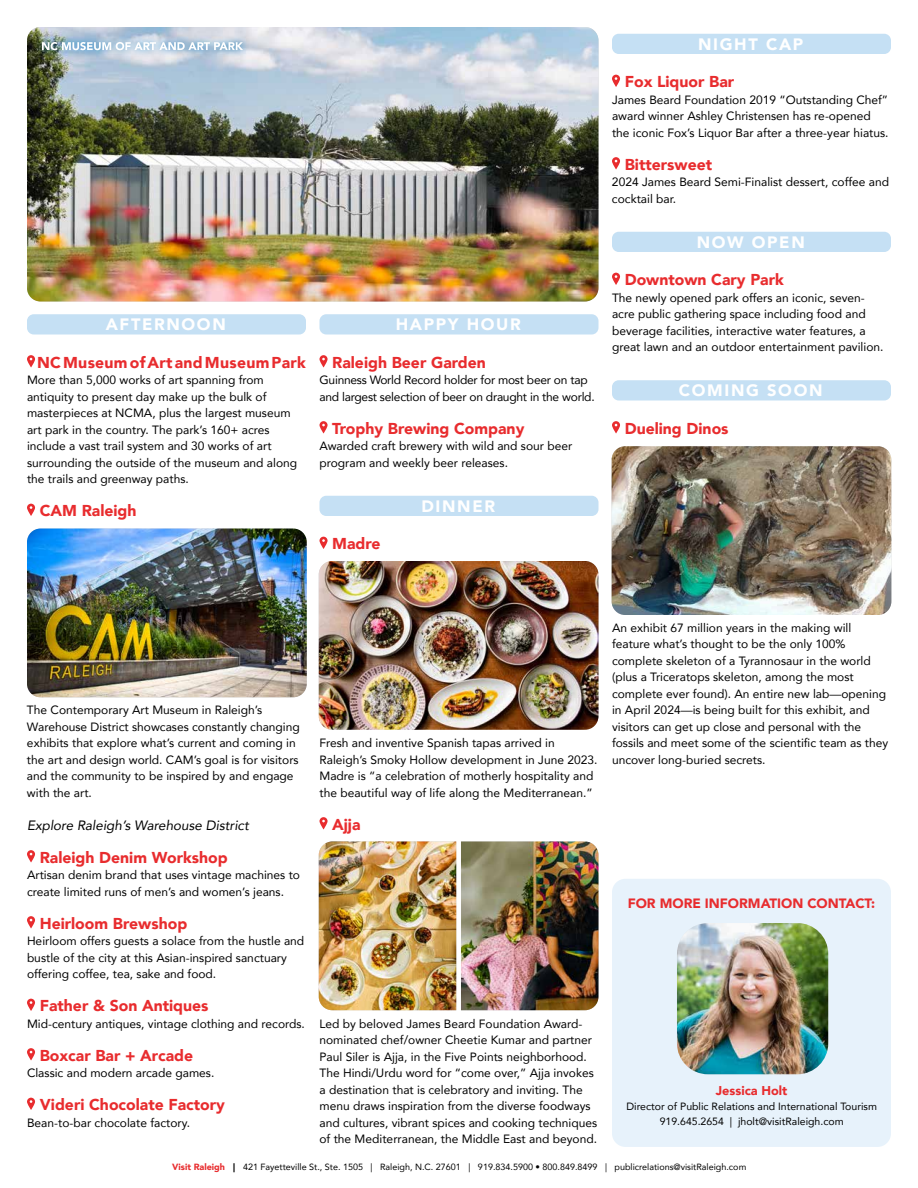
<style>
.page{position:relative;width:918px;height:1188px;background:#fff}
.page>*{position:absolute;margin:0;border:0;box-sizing:border-box;transform-origin:0 0}
.t1{font:900 16.5px "Avenir";letter-spacing:.1em;color:#fff}
.t2{font:900 15.75px "Avenir";color:#e82c2e}
.t3{font:900 15.75px "Avenir";letter-spacing:.02em;color:#e82c2e}
.t4{font:italic 13.5px "Avenir";color:#000}
.t5{font:900 13.5px "Avenir";color:#e82c2e}
.t6{font:900 12.75px "Avenir";color:#e82c2e}
.t7{font:12px/16.5px "Avenir";color:#000}
.t8{font:12px/16.5px "Avenir";letter-spacing:-.02em;color:#000}
.t9{font:10.5px/15px "Avenir";color:#000;text-align:center}
.t10{font:9px "Avenir";color:#000}
.s1{font-weight:900;color:#e82c2e}
.s2{font-weight:900}
</style>
<div class="page">
<div style="left:27px;top:314px;width:279px;height:21px;background:#c5e0f4;border-radius:7px"></div>
<svg style="left:27px;top:355px;width:8px;height:12px"></svg>
<svg style="left:27px;top:504px;width:8px;height:12px"></svg>
<svg style="left:27px;top:850px;width:8px;height:12px"></svg>
<svg style="left:27px;top:916px;width:8px;height:12px"></svg>
<svg style="left:27px;top:999px;width:8px;height:12px"></svg>
<svg style="left:27px;top:1048px;width:8px;height:12px"></svg>
<svg style="left:27px;top:1098px;width:8px;height:12px"></svg>
<div style="left:320px;top:314px;width:278px;height:21px;background:#c5e0f4;border-radius:7px"></div>
<svg style="left:319px;top:355px;width:9px;height:12px"></svg>
<svg style="left:319px;top:421px;width:9px;height:12px"></svg>
<div style="left:320px;top:496px;width:278px;height:20px;background:#c5e0f4;border-radius:7px"></div>
<svg style="left:319px;top:537px;width:9px;height:12px"></svg>
<svg style="left:319px;top:817px;width:9px;height:12px"></svg>
<div style="left:612px;top:34px;width:279px;height:20px;background:#c5e0f4;border-radius:7px"></div>
<svg style="left:612px;top:75px;width:8px;height:12px"></svg>
<svg style="left:612px;top:157px;width:8px;height:12px"></svg>
<div style="left:612px;top:232px;width:279px;height:20px;background:#c5e0f4;border-radius:7px"></div>
<svg style="left:612px;top:273px;width:8px;height:12px"></svg>
<div style="left:612px;top:380px;width:279px;height:21px;background:#c5e0f4;border-radius:7px"></div>
<svg style="left:612px;top:421px;width:8px;height:12px"></svg>
<div style="left:612px;top:879px;width:279px;height:268px;background:#e7f2fb;border-radius:14px"></div>
<img style="left:677px;top:923px;width:151px;height:151px">
<img style="left:612px;top:446px;width:279px;height:169px">
<img style="left:319px;top:561px;width:279px;height:169px">
<img style="left:27px;top:27px;width:571px;height:275px">
<img style="left:27px;top:529px;width:280px;height:168px">
<div style="left:34px;top:34px;width:216px;height:24px;background:#007dc3;opacity:.75"></div>
<svg style="left:42px;top:42px;width:201px;height:8px"></svg>
<img style="left:319px;top:842px;width:280px;height:168px">
<img style="left:461px;top:842px;width:137px;height:168px">
<h1 class="t1" style="left:106px;top:310px;width:122px">AFTERNOON</h1>
<h2 class="t3" style="left:37px;top:349px;width:270px">NC Museum of Art and Museum Park</h2>
<p class="t7" style="left:27px;top:371px;width:272px">More than 5,000 works of art spanning from antiquity to present day make up the bulk of masterpieces at NCMA, plus the largest museum art park in the country. The park’s 160+ acres include a vast trail system and 30 works of art surrounding the outside of the museum and along the trails and greenway paths.</p>
<h2 class="t2" style="left:40px;top:497px;width:98px">CAM Raleigh</h2>
<h1 class="t1" style="left:396px;top:310px;width:127px">HAPPY HOUR</h1>
<h2 class="t2" style="left:332px;top:349px;width:155px">Raleigh Beer Garden</h2>
<p class="t8" style="left:319px;top:371px;width:277px">Guinness World Record holder for most beer on tap and largest selection of beer on draught in the world.</p>
<h2 class="t2" style="left:332px;top:415px;width:194px">Trophy Brewing Company</h2>
<p class="t7" style="left:320px;top:437px;width:254px">Awarded craft brewery with wild and sour beer program and weekly beer releases.</p>
<h1 class="t1" style="left:421px;top:492px;width:75px">DINNER</h1>
<h2 class="t2" style="left:332px;top:530px;width:50px">Madre</h2>
<h1 class="t1" style="left:698px;top:30px;width:107px">NIGHT CAP</h1>
<h2 class="t2" style="left:625px;top:68px;width:111px">Fox Liquor Bar</h2>
<p class="t7" style="left:612px;top:91px;width:278px">James Beard Foundation 2019 “Outstanding Chef” award winner Ashley Christensen has re-opened the iconic Fox’s Liquor Bar after a three-year hiatus.</p>
<h2 class="t2" style="left:625px;top:151px;width:89px">Bittersweet</h2>
<p class="t7" style="left:612px;top:173px;width:279px">2024 James Beard Semi-Finalist dessert, coffee and cocktail bar.</p>
<h1 class="t1" style="left:697px;top:228px;width:110px">NOW OPEN</h1>
<h2 class="t2" style="left:625px;top:266px;width:161px">Downtown Cary Park</h2>
<p class="t7" style="left:612px;top:289px;width:273px">The newly opened park offers an iconic, seven&shy;acre public gathering space including food and beverage facilities, interactive water features, a great lawn and an outdoor entertainment pavilion.</p>
<h1 class="t1" style="left:679px;top:376px;width:145px">COMING SOON</h1>
<h2 class="t2" style="left:625px;top:415px;width:105px">Dueling Dinos</h2>
<p class="t7" style="left:27px;top:701px;width:274px">The Contemporary Art Museum in Raleigh’s Warehouse District showcases constantly changing exhibits that explore what’s current and coming in the art and design world. CAM’s goal is for visitors and the community to be inspired by and engage with the art.</p>
<p class="t4" style="left:27px;top:817px;width:223px">Explore Raleigh’s Warehouse District</p>
<h2 class="t2" style="left:40px;top:844px;width:190px">Raleigh Denim Workshop</h2>
<p class="t7" style="left:27px;top:866px;width:275px">Artisan denim brand that uses vintage machines to create limited runs of men’s and women’s jeans.</p>
<h2 class="t2" style="left:40px;top:910px;width:149px">Heirloom Brewshop</h2>
<p class="t7" style="left:27px;top:932px;width:279px">Heirloom offers guests a solace from the hustle and bustle of the city at this Asian-inspired sanctuary offering coffee, tea, sake and food.</p>
<h2 class="t2" style="left:40px;top:992px;width:170px">Father &amp; Son Antiques</h2>
<p class="t7" style="left:27px;top:1015px;width:279px">Mid-century antiques, vintage clothing and records.</p>
<h2 class="t2" style="left:40px;top:1042px;width:155px">Boxcar Bar + Arcade</h2>
<p class="t7" style="left:27px;top:1064px;width:189px">Classic and modern arcade games.</p>
<h2 class="t2" style="left:40px;top:1091px;width:187px">Videri Chocolate Factory</h2>
<p class="t7" style="left:27px;top:1114px;width:165px">Bean-to-bar chocolate factory.</p>
<p class="t7" style="left:319px;top:734px;width:279px">Fresh and inventive Spanish tapas arrived in Raleigh’s Smoky Hollow development in June 2023.<br>Madre is “a celebration of motherly hospitality and the beautiful way of life along the Mediterranean.”</p>
<h2 class="t2" style="left:332px;top:811px;width:30px">Ajja</h2>
<p class="t7" style="left:612px;top:619px;width:278px">An exhibit 67 million years in the making will feature what’s thought to be the only 100% complete skeleton of a Tyrannosaur in the world (plus a Triceratops skeleton, among the most complete ever found). An entire new lab—opening in April 2024—is being built for this exhibit, and visitors can get up close and personal with the fossils and meet some of the scientific team as they uncover long-buried secrets.</p>
<p class="t5" style="left:628px;top:892px;width:249px">FOR MORE INFORMATION CONTACT:</p>
<p class="t7" style="left:319px;top:1015px;width:279px">Led by beloved James Beard Foundation Award&shy;nominated chef/owner Cheetie Kumar and partner Paul Siler is Ajja, in the Five Points neighborhood.<br>The Hindi/Urdu word for “come over,” Ajja invokes a destination that is celebratory and inviting. The menu draws inspiration from the diverse foodways and cultures, vibrant spices and cooking techniques of the Mediterranean, the Middle East and beyond.</p>
<p class="t6" style="left:716px;top:1080px;width:73px">Jessica Holt</p>
<p class="t9" style="left:626px;top:1099px;width:252px">Director of Public Relations and International Tourism<br>919.645.2654 | jholt@visitRaleigh.com</p>
<p class="t10" style="left:172px;top:1160px;width:576px"><span class="s1">Visit Raleigh</span> <span class="s2">|</span> 421 Fayetteville St., Ste. 1505 | Raleigh, N.C. 27601 | 919.834.5900 • 800.849.8499 | publicrelations@visitRaleigh.com</p>
</div>
